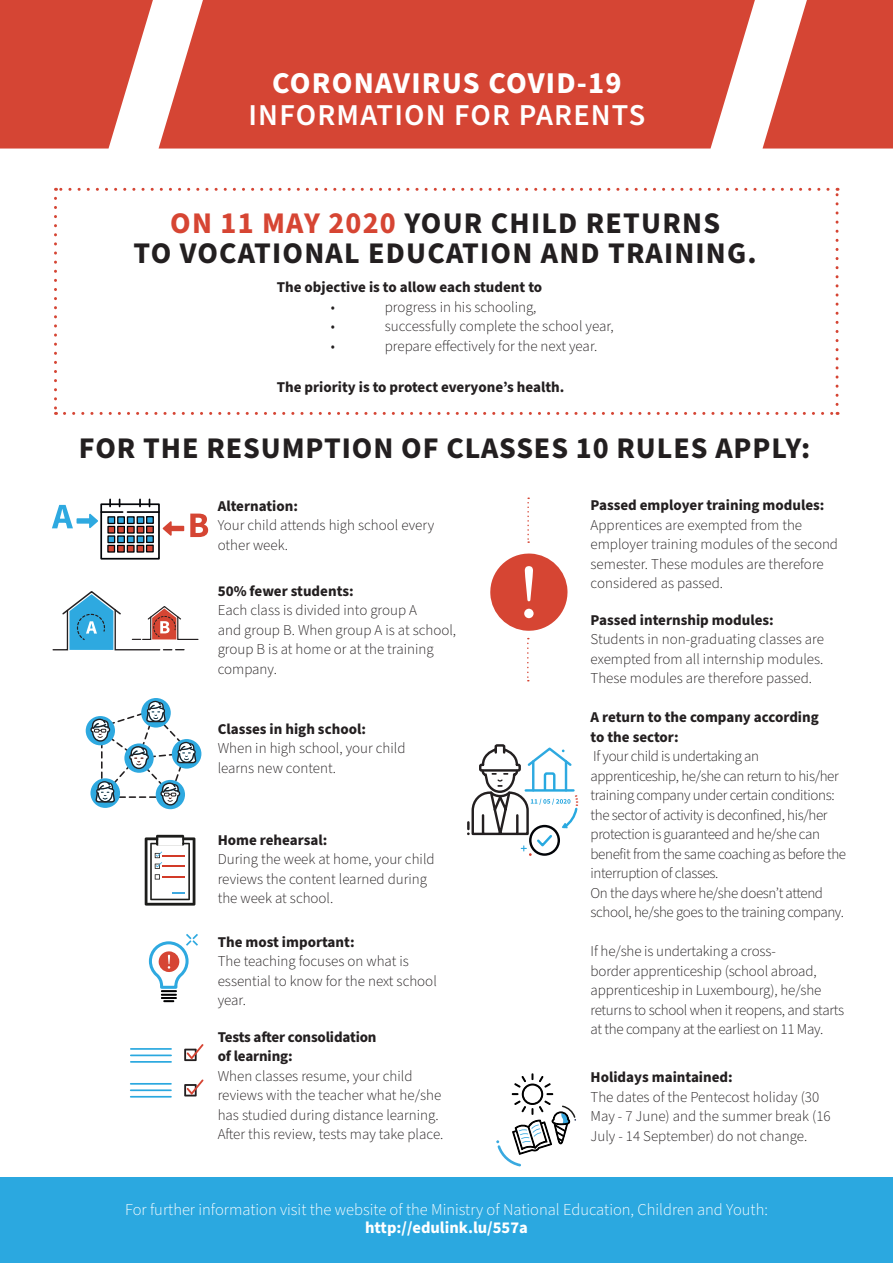
<style>
.page{position:relative;width:893px;height:1263px;background:#fff}
.page>*{position:absolute;margin:0;border:0;box-sizing:border-box;transform-origin:0 0}
.t1{font:600 30.3px "Source Sans Pro";letter-spacing:.04em;color:#fff}
.t2{font:700 30.3px "Source Sans Pro";letter-spacing:.04em;color:#fff}
.t3{font:700 30px/30px "Source Sans Pro";letter-spacing:.04em;color:#231f20;text-align:center}
.t4{font:300 16.5px "Source Sans Pro";color:#fff}
.t5{font:700 16.5px "Source Sans Pro";color:#fff}
.t6{font:300 15px/19.5px "Source Sans Pro";color:#231f20}
.t7{font:300 15px/19.5px "Source Sans Pro";letter-spacing:-.025em;color:#231f20}
.t8{font:300 15px/19.5px "Source Sans Pro";letter-spacing:-.02em;color:#231f20}
.t9{font:700 15px "Source Sans Pro";color:#231f20}
.s1{color:#d64533}
.s2{font-weight:700}
</style>
<div class="page">
<svg style="left:762px;top:0;width:131px;height:149px"></svg>
<svg style="left:0;top:0;width:153px;height:149px;background:#db6052"></svg>
<svg style="left:159px;top:0;width:596px;height:149px;background:#d85343"></svg>
<div style="left:0;top:1178px;width:893px;height:85px;background:#2ba8e0"></div>
<div style="left:100px;top:503px;width:60px;height:57px;border:2px solid #020408"></div>
<div style="left:108px;top:517px;width:7px;height:6px;background:#2ba8e0"></div>
<div style="left:107px;top:516px;width:8px;height:8px;border:1px solid #020408"></div>
<svg style="left:119px;top:518px;width:4px;height:4px"></svg>
<div style="left:117px;top:516px;width:8px;height:8px;border:1px solid #020408"></div>
<div style="left:127px;top:517px;width:7px;height:6px;background:#2ba8e0"></div>
<div style="left:127px;top:516px;width:8px;height:8px;border:1px solid #020408"></div>
<div style="left:137px;top:517px;width:7px;height:6px;background:#2ba8e0"></div>
<div style="left:137px;top:516px;width:7px;height:8px;border:1px solid #020408"></div>
<div style="left:108px;top:526px;width:7px;height:7px;background:#d54533"></div>
<div style="left:107px;top:526px;width:8px;height:8px;border:1px solid #020408"></div>
<div style="left:118px;top:526px;width:6px;height:7px;background:#d54533"></div>
<div style="left:117px;top:526px;width:8px;height:8px;border:1px solid #020408"></div>
<div style="left:127px;top:526px;width:7px;height:7px;background:#d54533"></div>
<div style="left:127px;top:526px;width:8px;height:8px;border:1px solid #020408"></div>
<div style="left:137px;top:526px;width:7px;height:7px;background:#d54533"></div>
<div style="left:137px;top:526px;width:7px;height:8px;border:1px solid #020408"></div>
<div style="left:108px;top:536px;width:7px;height:7px;background:#2ba8e0"></div>
<div style="left:107px;top:535px;width:8px;height:8px;border:1px solid #020408"></div>
<div style="left:118px;top:536px;width:6px;height:7px;background:#2ba8e0"></div>
<div style="left:117px;top:535px;width:8px;height:8px;border:1px solid #020408"></div>
<div style="left:127px;top:536px;width:7px;height:7px;background:#2ba8e0"></div>
<div style="left:127px;top:535px;width:8px;height:8px;border:1px solid #020408"></div>
<div style="left:137px;top:536px;width:7px;height:7px;background:#2ba8e0"></div>
<div style="left:137px;top:535px;width:7px;height:8px;border:1px solid #020408"></div>
<hr style="left:101px;top:511px;width:22px;height:2px;background:#020408">
<hr style="left:128px;top:511px;width:31px;height:2px;background:#020408">
<svg style="left:139px;top:499px;width:2px;height:7px"></svg>
<svg style="left:109px;top:499px;width:2px;height:7px"></svg>
<svg style="left:148px;top:518px;width:4px;height:4px"></svg>
<div style="left:146px;top:516px;width:8px;height:8px;border:1px solid #020408"></div>
<div style="left:147px;top:526px;width:6px;height:7px;background:#d54533"></div>
<div style="left:146px;top:526px;width:8px;height:7px;border:1px solid #020408"></div>
<svg style="left:148px;top:537px;width:4px;height:4px"></svg>
<div style="left:146px;top:535px;width:8px;height:8px;border:1px solid #020408"></div>
<div style="left:108px;top:545px;width:7px;height:7px;background:#d54533"></div>
<div style="left:107px;top:545px;width:8px;height:8px;border:1px solid #020408"></div>
<div style="left:118px;top:545px;width:6px;height:7px;background:#d54533"></div>
<div style="left:117px;top:545px;width:8px;height:8px;border:1px solid #020408"></div>
<div style="left:127px;top:545px;width:7px;height:7px;background:#d54533"></div>
<div style="left:127px;top:545px;width:8px;height:8px;border:1px solid #020408"></div>
<div style="left:137px;top:545px;width:7px;height:7px;background:#d54533"></div>
<div style="left:136px;top:545px;width:8px;height:8px;border:1px solid #020408"></div>
<div style="left:147px;top:545px;width:6px;height:7px;background:#d54533"></div>
<div style="left:146px;top:545px;width:8px;height:7px;border:1px solid #020408"></div>
<svg style="left:163px;top:521px;width:21px;height:15px"></svg>
<svg style="left:52px;top:505px;width:46px;height:23px"></svg>
<svg style="left:190px;top:514px;width:18px;height:23px"></svg>
<svg style="left:52px;top:591px;width:147px;height:59px"></svg>
<svg style="left:86px;top:698px;width:115px;height:111px"></svg>
<svg style="left:148px;top:934px;width:50px;height:68px"></svg>
<svg style="left:496px;top:1073px;width:80px;height:93px"></svg>
<svg style="left:54px;top:198px;width:3px;height:217px"></svg>
<svg style="left:64px;top:412px;width:774px;height:3px"></svg>
<svg style="left:835px;top:188px;width:3px;height:216px"></svg>
<svg style="left:56px;top:188px;width:772px;height:3px"></svg>
<svg style="left:490px;top:553px;width:78px;height:78px"></svg>
<svg style="left:527px;top:497px;width:2px;height:46px"></svg>
<svg style="left:527px;top:638px;width:2px;height:43px"></svg>
<svg style="left:145px;top:835px;width:50px;height:70px"></svg>
<svg style="left:184px;top:1044px;width:20px;height:17px"></svg>
<svg style="left:184px;top:1079px;width:20px;height:17px"></svg>
<hr style="left:131px;top:1061px;width:40px;height:2px;background:#2aa8df">
<hr style="left:131px;top:1054px;width:40px;height:2px;background:#2aa8df">
<hr style="left:131px;top:1048px;width:40px;height:2px;background:#2aa8df">
<hr style="left:131px;top:1096px;width:40px;height:1px;background:#2aa8df">
<hr style="left:131px;top:1089px;width:40px;height:2px;background:#2aa8df">
<hr style="left:131px;top:1083px;width:40px;height:2px;background:#2aa8df">
<svg style="left:467px;top:744px;width:111px;height:112px"></svg>
<p class="t2" style="left:272px;top:62px;width:351px">CORONAVIRUS COVID-19</p>
<p class="t1" style="left:248px;top:95px;width:398px">INFORMATION FOR PARENTS</p>
<p class="t3" style="left:134px;top:209px;width:625px"><span class="s1">ON 11 MAY 2020</span> YOUR CHILD RETURNS<br>TO VOCATIONAL EDUCATION AND TRAINING.</p>
<p class="t9" style="left:277px;top:277px;width:267px">The objective is to allow each student to</p>
<p class="t6" style="left:331px;top:297px;width:6px">•</p>
<p class="t6" style="left:385px;top:297px;width:153px">progress in his schooling,</p>
<p class="t6" style="left:331px;top:317px;width:6px">•</p>
<p class="t6" style="left:385px;top:317px;width:231px">successfully complete the school year,</p>
<p class="t6" style="left:331px;top:336px;width:6px">•</p>
<p class="t6" style="left:385px;top:336px;width:214px">prepare effectively for the next year.</p>
<p class="t9" style="left:277px;top:376px;width:289px">The priority is to protect everyone’s health.</p>
<p class="t3" style="left:79px;top:434px;width:733px">FOR THE RESUMPTION OF CLASSES 10 RULES APPLY:</p>
<p class="t6" style="left:218px;top:496px;width:218px"><span class="s2">Alternation:<br></span>Your child attends high school every other week.</p>
<p class="t6" style="left:218px;top:581px;width:240px"><span class="s2">50% fewer students:<br></span>Each class is divided into group A<br>and group B. When group A is at school, group B is at home or at the training company.</p>
<p class="t6" style="left:218px;top:720px;width:189px"><span class="s2">Classes in high school:<br></span>When in high school, your child learns new content.</p>
<p class="t6" style="left:218px;top:830px;width:218px"><span class="s2">Home rehearsal:<br></span>During the week at home, your child reviews the content learned during the week at school.</p>
<p class="t6" style="left:218px;top:932px;width:221px"><span class="s2">The most important:<br></span>The teaching focuses on what is essential to know for the next school year.</p>
<p class="t6" style="left:218px;top:1027px;width:227px"><span class="s2">Tests after consolidation<br>of learning:<br></span>When classes resume, your child reviews with the teacher what he/she has studied during distance learning.<br>After this review, tests may take place.</p>
<p class="t6" style="left:591px;top:496px;width:249px"><span class="s2">Passed employer training modules:<br></span>Apprentices are exempted from the employer training modules of the second semester. These modules are therefore considered as passed.</p>
<p class="t6" style="left:591px;top:611px;width:235px"><span class="s2">Passed internship modules:<br></span>Students in non-graduating classes are exempted from all internship modules.<br>These modules are therefore passed.</p>
<p class="t7" style="left:591px;top:708px;width:257px"><span class="s2">A return to the company according<br>to the sector:<br></span>If your child is undertaking an apprenticeship, he/she can return to his/her training company under certain conditions: the sector of activity is deconfined, his/her protection is guaranteed and he/she can benefit from the same coaching as before the interruption of classes.</p>
<p class="t7" style="left:591px;top:883px;width:255px">On the days where he/she doesn’t attend school, he/she goes to the training company.</p>
<p class="t8" style="left:591px;top:942px;width:255px">If he/she is undertaking a cross-<br>border apprenticeship (school abroad, apprenticeship in Luxembourg), he/she returns to school when it reopens, and starts at the company at the earliest on 11 May.</p>
<p class="t6" style="left:591px;top:1068px;width:242px"><span class="s2">Holidays maintained:<br></span>The dates of the Pentecost holiday (30<br>May - 7 June) and the summer break (16<br>July - 14 September) do not change.</p>
<p class="t4" style="left:125px;top:1198px;width:644px">For further information visit the website of the Ministry of National Education, Children and Youth:</p>
<p class="t5" style="left:365px;top:1216px;width:164px">http://edulink.lu/557a</p>
</div>
